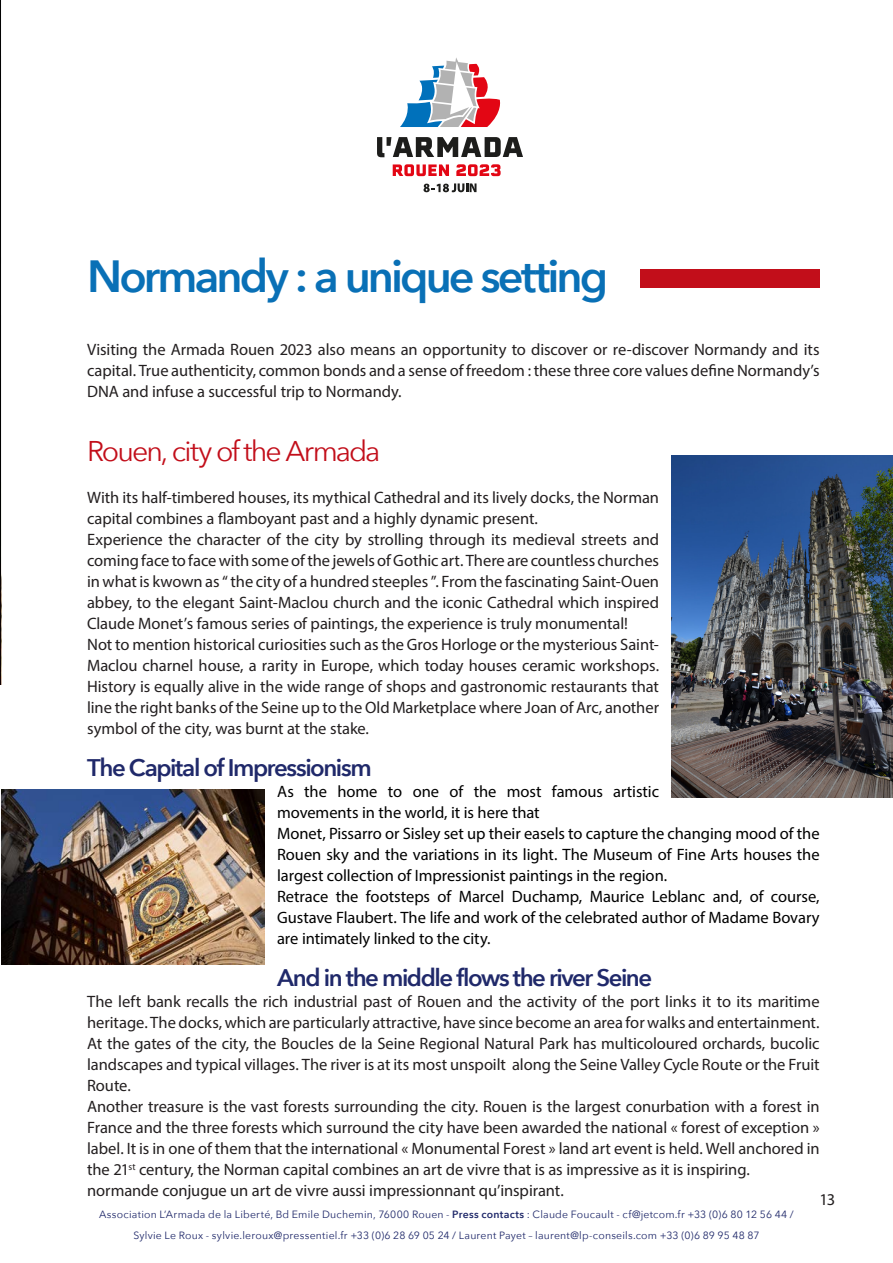
<style>
.page{position:relative;width:893px;height:1263px;background:#fff}
.page>*{position:absolute;margin:0;border:0;box-sizing:border-box;transform-origin:0 0}
.t1{font:600 45px "Avenir Next";letter-spacing:-.065em;color:#0970b6}
.t2{font:28.5px "Avenir Next";letter-spacing:-.07em;color:#c20e1a}
.t3{font:600 24px "Avenir Next";letter-spacing:-.06em;color:#20296a}
.t4{font:16.5px/21px "Myriad Pro";letter-spacing:-.005em;color:#231f20;text-align:justify}
.t5{font:16.5px/21px "Myriad Pro";letter-spacing:-.005em;color:#000;text-align:justify}
.t6{font:10.5px/21px "Avenir Next";letter-spacing:.02em;color:#20296a;text-align:center}
.s1{font-weight:600}
</style>
<div class="page">
<svg style="left:400px;top:58px;width:101px;height:69px"></svg>
<svg style="left:393px;top:164px;width:56px;height:12px"></svg>
<svg style="left:456px;top:164px;width:45px;height:12px"></svg>
<svg style="left:377px;top:137px;width:146px;height:20px"></svg>
<svg style="left:424px;top:183px;width:52px;height:9px"></svg>
<img style="left:0;top:0;width:1px;height:684px">
<img style="left:672px;top:455px;width:221px;height:343px">
<img style="left:1px;top:790px;width:263px;height:174px">
<div style="left:640px;top:269px;width:180px;height:19px;background:#c20e1a"></div>
<p class="t1" style="left:87px;top:237px;width:523px">Normandy : a unique setting</p>
<p class="t4" style="left:87px;top:339px;width:734px">Visiting the Armada Rouen 2023 also means an opportunity to discover or re-discover Normandy and its capital. True authenticity, common bonds and a sense of freedom : these three core values define Normandy’s DNA and infuse a successful trip to Normandy.</p>
<p class="t2" style="left:87px;top:427px;width:295px">Rouen, city of the Armada</p>
<p class="t4" style="left:87px;top:487px;width:573px">With its half-timbered houses, its mythical Cathedral and its lively docks, the Norman capital combines a flamboyant past and a highly dynamic present.</p>
<p class="t4" style="left:87px;top:529px;width:573px">Experience the character of the city by strolling through its medieval streets and coming face to face with some of the jewels of Gothic art. There are countless churches in what is kwown as “ the city of a hundred steeples ”. From the fascinating Saint-Ouen abbey, to the elegant Saint-Maclou church and the iconic Cathedral which inspired Claude Monet’s famous series of paintings, the experience is truly monumental!</p>
<p class="t4" style="left:87px;top:634px;width:573px">Not to mention historical curiosities such as the Gros Horloge or the mysterious Saint-Maclou charnel house, a rarity in Europe, which today houses ceramic workshops.<br>History is equally alive in the wide range of shops and gastronomic restaurants that line the right banks of the Seine up to the Old Marketplace where Joan of Arc, another symbol of the city, was burnt at the stake.</p>
<p class="t3" style="left:87px;top:747px;width:286px">The Capital of Impressionism</p>
<p class="t5" style="left:277px;top:781px;width:383px">As the home to one of the most famous artistic movements in the world, it is here that</p>
<p class="t5" style="left:277px;top:823px;width:544px">Monet, Pissarro or Sisley set up their easels to capture the changing mood of the Rouen sky and the variations in its light. The Museum of Fine Arts houses the largest collection of Impressionist paintings in the region.</p>
<p class="t5" style="left:277px;top:886px;width:544px">Retrace the footsteps of Marcel Duchamp, Maurice Leblanc and, of course, Gustave Flaubert. The life and work of the celebrated author of Madame Bovary are intimately linked to the city.</p>
<p class="t3" style="left:277px;top:957px;width:377px">And in the middle flows the river Seine</p>
<p class="t4" style="left:87px;top:991px;width:734px">The left bank recalls the rich industrial past of Rouen and the activity of the port links it to its maritime heritage. The docks, which are particularly attractive, have since become an area for walks and entertainment.<br>At the gates of the city, the Boucles de la Seine Regional Natural Park has multicoloured orchards, bucolic landscapes and typical villages. The river is at its most unspoilt along the Seine Valley Cycle Route or the Fruit Route.</p>
<p class="t4" style="left:87px;top:1096px;width:734px">Another treasure is the vast forests surrounding the city. Rouen is the largest conurbation with a forest in France and the three forests which surround the city have been awarded the national « forest of exception » label. It is in one of them that the international « Monumental Forest » land art event is held. Well anchored in the 21<sup>st</sup> century, the Norman capital combines an art de vivre that is as impressive as it is inspiring.</p>
<p class="t4" style="left:87px;top:1180px;width:478px">normande conjugue un art de vivre aussi impressionnant qu’inspirant.</p>
<p class="t4" style="left:820px;top:1189px;width:17px">13</p>
<p class="t6" style="left:99px;top:1203px;width:696px">Association L’Armada de la Liberté, Bd Emile Duchemin, 76000 Rouen - <span class="s1">Press contacts</span> : Claude Foucault - cf@jetcom.fr +33 (0)6 80 12 56 44 /<br>Sylvie Le Roux - sylvie.leroux@pressentiel.fr +33 (0)6 28 69 05 24 / Laurent Payet – laurent@lp-conseils.com +33 (0)6 89 95 48 87</p>
</div>
